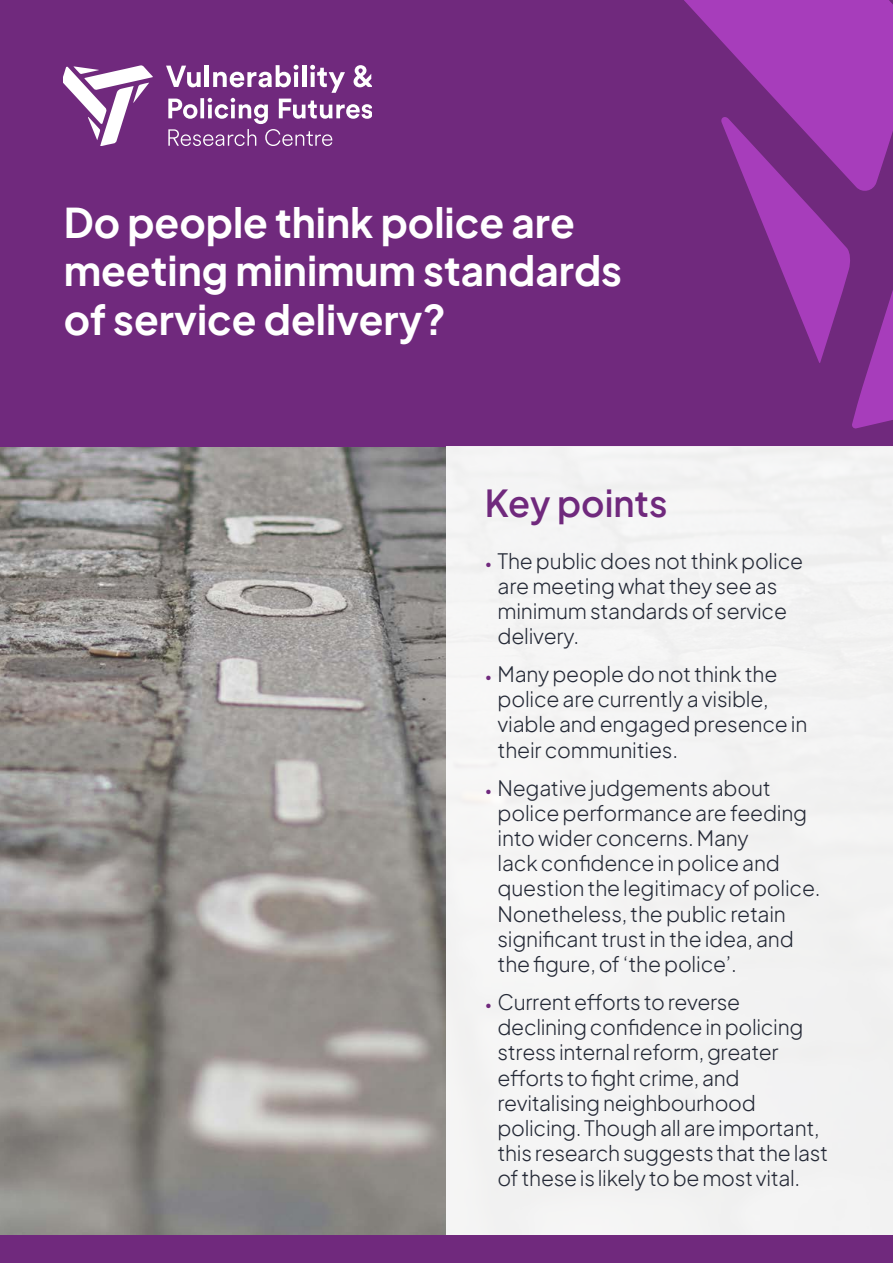
<style>
.page{position:relative;width:893px;height:1263px;background:#fff}
.page>*{position:absolute;margin:0;border:0;box-sizing:border-box;transform-origin:0 0}
.Heading_1{font:700 40.5px/48.6px "Plus Jakarta Sans";color:#fff}
.Heading_2{font:600 36px "Plus Jakarta Sans";color:#70297d}
.t1{font:300 21px/25.2px "Plus Jakarta Sans";letter-spacing:-.01em;color:#242936}
.s1{font-size:15px;color:#70297d}
</style>
<div class="page">
<img style="left:0;top:446px;width:446px;height:789px">
<div style="left:0;top:0;width:893px;height:446px;background:#70297d"></div>
<svg style="left:684px;top:0;width:36px;height:39px"></svg>
<svg style="left:720px;top:0;width:173px;height:429px"></svg>
<svg style="left:64px;top:65px;width:89px;height:80px"></svg>
<svg style="left:166px;top:65px;width:205px;height:80px"></svg>
<div style="left:446px;top:446px;width:447px;height:803px;background:#f3f3f3"></div>
<div style="left:0;top:1235px;width:893px;height:28px;background:#70297d"></div>
<p class="Heading_1" style="left:64px;top:194px;width:560px">Do people think police are meeting minimum standards of service delivery?</p>
<p class="Heading_2" style="left:485px;top:472px;width:184px">Key points</p>
<p class="t1" style="left:497px;top:546px;width:307px;text-indent:-13px"><span class="s1">•</span> The public does not think police are meeting what they see as minimum standards of service delivery.</p>
<p class="t1" style="left:497px;top:659px;width:311px;text-indent:-13px"><span class="s1">•</span> Many people do not think the police are currently a visible, viable and engaged presence in their communities.</p>
<p class="t1" style="left:497px;top:773px;width:325px;text-indent:-13px"><span class="s1">•</span> Negative judgements about police performance are feeding into wider concerns. Many<br>lack confidence in police and question the legitimacy of police.<br>Nonetheless, the public retain significant trust in the idea, and the figure, of ‘the police’.</p>
<p class="t1" style="left:497px;top:987px;width:332px;text-indent:-13px"><span class="s1">•</span> Current efforts to reverse declining confidence in policing stress internal reform, greater efforts to fight crime, and revitalising neighbourhood policing. Though all are important, this research suggests that the last of these is likely to be most vital.</p>
</div>
